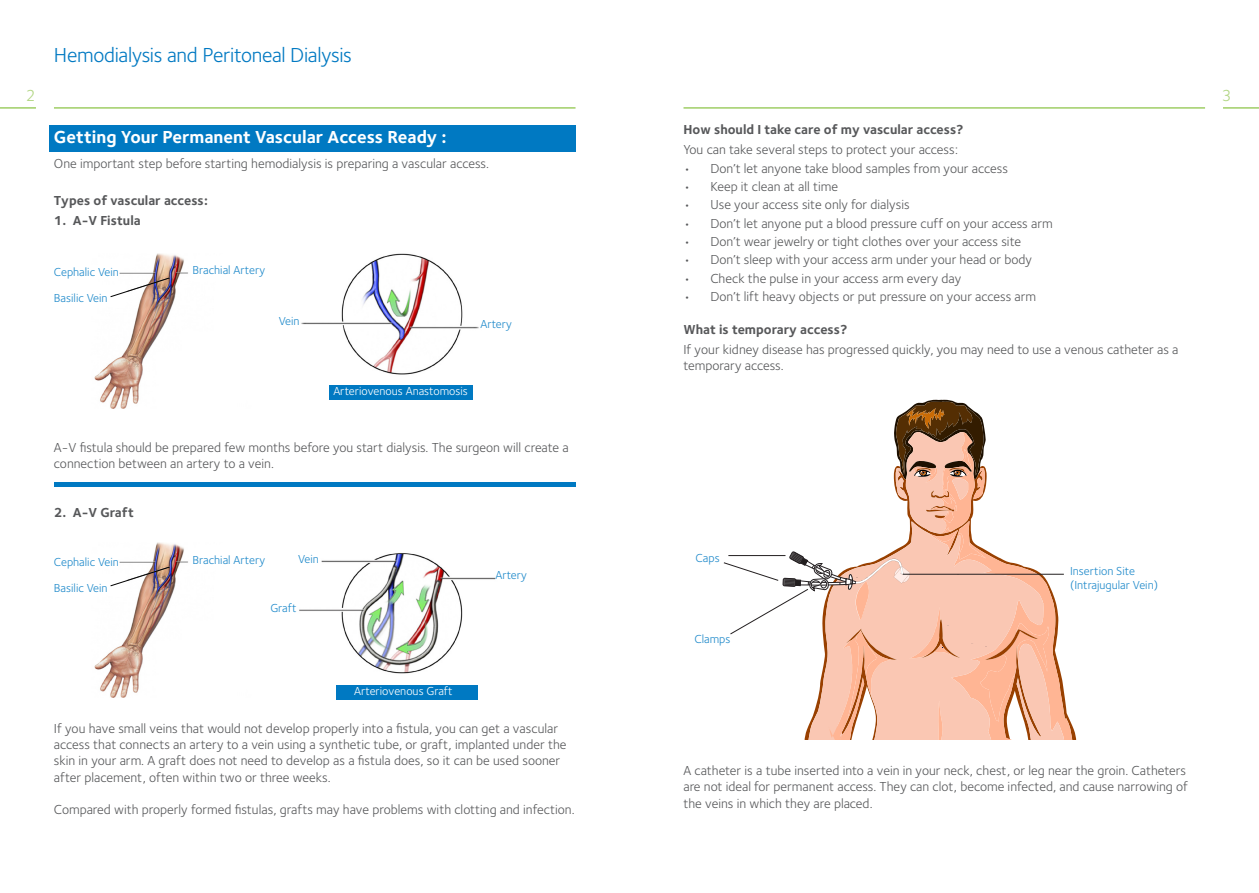
<style>
.page{position:relative;width:1259px;height:893px;background:#fff}
.page>*{position:absolute;margin:0;border:0;box-sizing:border-box;transform-origin:0 0}
.Inner_-_Heading_2{font:21px "Foundry Sterling";letter-spacing:-.015em;color:#0079c2}
.t1{font:700 18px "Foundry Sterling";color:#fff}
.Inner_-_Body{font:16.5px "Foundry Sterling";color:#b2d684}
.t2{font:13.5px/16.2px "Foundry Sterling";color:#57585a}
.t3{font:700 13.5px "Foundry Sterling";color:#57585a}
.t4{font:12px "Foundry Sterling";color:#1e89ca}
.t5{font:12px "Foundry Sterling";color:#fff}
</style>
<div class="page">
<hr style="left:683px;top:107px;width:522px;height:2px;background:#9fce66">
<hr style="left:1223px;top:107px;width:36px;height:2px;background:#9fce66">
<hr style="left:54px;top:107px;width:521px;height:2px;background:#9fce66">
<hr style="left:0;top:107px;width:36px;height:2px;background:#9fce66">
<hr style="left:54px;top:483px;width:521px;height:4px;background:#0079c2">
<div style="left:329px;top:385px;width:143px;height:15px;background:#0079c2"></div>
<img style="left:94px;top:253px;width:94px;height:155px">
<img style="left:301px;top:253px;width:178px;height:122px">
<svg style="left:110px;top:277px;width:60px;height:21px"></svg>
<div style="left:336px;top:685px;width:142px;height:15px;background:#0079c2"></div>
<img style="left:94px;top:543px;width:94px;height:155px">
<img style="left:299px;top:553px;width:197px;height:121px">
<svg style="left:110px;top:566px;width:60px;height:21px"></svg>
<div style="left:49px;top:125px;width:526px;height:27px;background:#0079c2"></div>
<svg style="left:723px;top:400px;width:351px;height:340px"></svg>
<p class="Inner_-_Heading_2" style="left:54px;top:40px;width:299px">Hemodialysis and Peritoneal Dialysis</p>
<p class="Inner_-_Body" style="left:26px;top:84px;width:11px">2</p>
<p class="Inner_-_Body" style="left:1222px;top:84px;width:11px">3</p>
<p class="t1" style="left:54px;top:126px;width:394px">Getting Your Permanent Vascular Access Ready :</p>
<p class="t2" style="left:54px;top:155px;width:437px">One important step before starting hemodialysis is preparing a vascular access.</p>
<p class="t3" style="left:54px;top:192px;width:156px">Types of vascular access:</p>
<p class="t3" style="left:54px;top:213px;width:88px">1. A-V Fistula</p>
<p class="t4" style="left:54px;top:263px;width:66px">Cephalic Vein</p>
<p class="t4" style="left:54px;top:289px;width:55px">Basilic Vein</p>
<p class="t4" style="left:192px;top:261px;width:74px">Brachial Artery</p>
<p class="t4" style="left:279px;top:312px;width:22px">Vein</p>
<p class="t4" style="left:480px;top:315px;width:33px">Artery</p>
<p class="t5" style="left:333px;top:382px;width:136px">Arteriovenous Anastomosis</p>
<p class="t2" style="left:54px;top:439px;width:516px">A-V fistula should be prepared few months before you start dialysis. The surgeon will create a connection between an artery to a vein.</p>
<p class="t3" style="left:54px;top:504px;width:81px">2. A-V Graft</p>
<p class="t4" style="left:54px;top:553px;width:66px">Cephalic Vein</p>
<p class="t4" style="left:298px;top:550px;width:22px">Vein</p>
<p class="t4" style="left:192px;top:552px;width:74px">Brachial Artery</p>
<p class="t4" style="left:54px;top:579px;width:55px">Basilic Vein</p>
<p class="t4" style="left:270px;top:599px;width:28px">Graft</p>
<p class="t5" style="left:354px;top:683px;width:100px">Arteriovenous Graft</p>
<p class="t4" style="left:495px;top:566px;width:33px">Artery</p>
<p class="t2" style="left:54px;top:720px;width:514px">If you have small veins that would not develop properly into a fistula, you can get a vascular access that connects an artery to a vein using a synthetic tube, or graft, implanted under the skin in your arm. A graft does not need to develop as a fistula does, so it can be used sooner after placement, often within two or three weeks.</p>
<p class="t2" style="left:54px;top:801px;width:522px">Compared with properly formed fistulas, grafts may have problems with clotting and infection.</p>
<p class="t3" style="left:683px;top:121px;width:282px">How should I take care of my vascular access?</p>
<p class="t2" style="left:683px;top:141px;width:276px">You can take several steps to protect your access:</p>
<p class="t2" style="left:683px;top:160px;width:326px">• Don’t let anyone take blood samples from your access</p>
<p class="t2" style="left:683px;top:178px;width:156px">• Keep it clean at all time</p>
<p class="t2" style="left:683px;top:196px;width:228px">• Use your access site only for dialysis</p>
<p class="t2" style="left:683px;top:215px;width:371px">• Don’t let anyone put a blood pressure cuff on your access arm</p>
<p class="t2" style="left:683px;top:233px;width:339px">• Don’t wear jewelry or tight clothes over your access site</p>
<p class="t2" style="left:683px;top:251px;width:350px">• Don’t sleep with your access arm under your head or body</p>
<p class="t2" style="left:683px;top:270px;width:279px">• Check the pulse in your access arm every day</p>
<p class="t2" style="left:683px;top:288px;width:354px">• Don’t lift heavy objects or put pressure on your access arm</p>
<p class="t3" style="left:683px;top:321px;width:165px">What is temporary access?</p>
<p class="t2" style="left:683px;top:341px;width:496px">If your kidney disease has progressed quickly, you may need to use a venous catheter as a temporary access.</p>
<p class="t4" style="left:695px;top:549px;width:26px">Caps</p>
<p class="t4" style="left:694px;top:631px;width:37px">Clamps</p>
<p class="t4" style="left:1070px;top:563px;width:66px">Insertion Site</p>
<p class="t4" style="left:1070px;top:576px;width:89px">(Intrajugular Vein)</p>
<p class="t2" style="left:683px;top:762px;width:506px">A catheter is a tube inserted into a vein in your neck, chest, or leg near the groin. Catheters are not ideal for permanent access. They can clot, become infected, and cause narrowing of the veins in which they are placed.</p>
</div>
